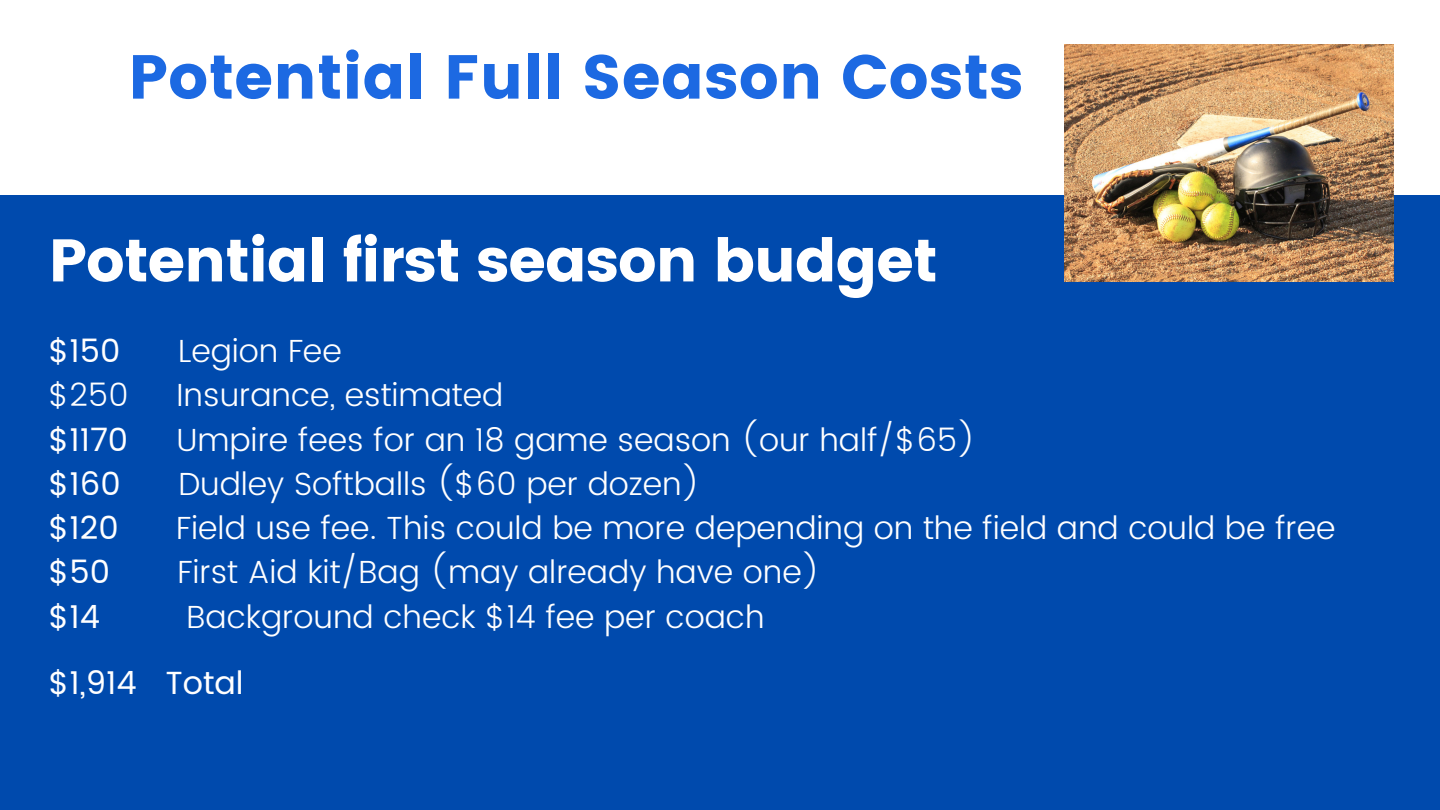
<style>
.page{position:relative;width:1440px;height:810px;background:#004aad}
.page>*{position:absolute;margin:0;border:0;box-sizing:border-box;transform-origin:0 0}
.t1{font:62px "Poppins";color:#1c69e2}
.t2{font:60px "Poppins";letter-spacing:-.02em;color:#fff}
.t3{font:300 32px "Poppins";color:#fff}
.t4{font:32px "Poppins";color:#fff}
</style>
<div class="page">
<div style="left:0;top:0;width:1440px;height:194px;background:#fff"></div>
<img style="left:1064px;top:44px;width:329px;height:237px">
<h1 class="t1" style="left:128px;top:41px;width:896px">Potential Full Season Costs</h1>
<h2 class="t2" style="left:49px;top:226px;width:891px">Potential first season budget</h2>
<p class="t4" style="left:49px;top:332px;width:73px">$150</p>
<p class="t3" style="left:178px;top:332px;width:165px">Legion Fee</p>
<p class="t3" style="left:49px;top:377px;width:81px">$250</p>
<p class="t3" style="left:177px;top:377px;width:328px">Insurance, estimated</p>
<p class="t4" style="left:49px;top:421px;width:81px">$1170</p>
<p class="t3" style="left:176px;top:421px;width:801px">Umpire fees for an 18 game season (our half/$65)</p>
<p class="t4" style="left:49px;top:465px;width:74px">$160</p>
<p class="t3" style="left:178px;top:465px;width:524px">Dudley Softballs ($60 per dozen)</p>
<p class="t4" style="left:49px;top:509px;width:72px">$120</p>
<p class="t3" style="left:176px;top:509px;width:1161px">Field use fee. This could be more depending on the field and could be free</p>
<p class="t4" style="left:49px;top:554px;width:63px">$50</p>
<p class="t3" style="left:177px;top:554px;width:645px">First Aid kit/Bag (may already have one)</p>
<p class="t4" style="left:49px;top:598px;width:53px">$14</p>
<p class="t3" style="left:186px;top:598px;width:580px">Background check $14 fee per coach</p>
<p class="t4" style="left:49px;top:664px;width:196px">$1,914 Total</p>
</div>
